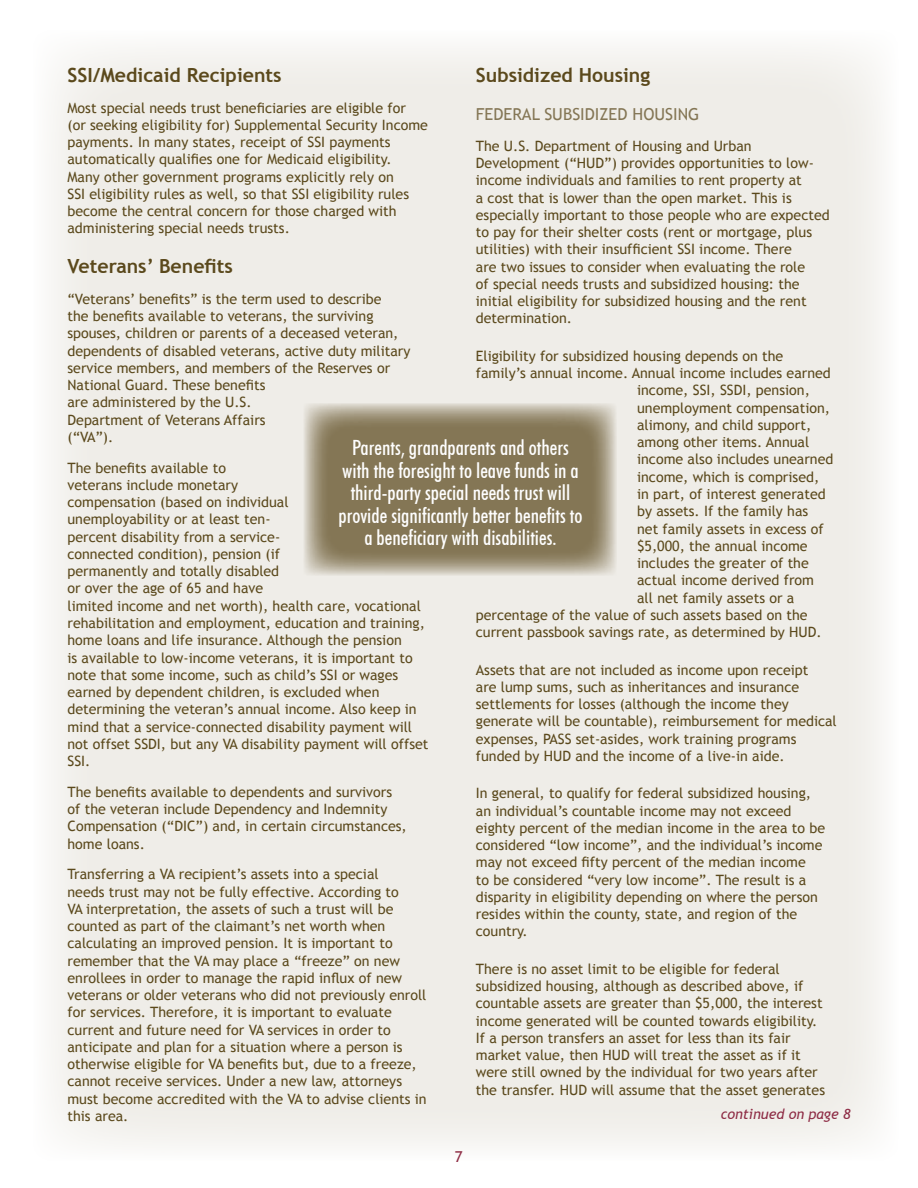
<style>
.page{position:relative;width:918px;height:1188px;background:#fff}
.page>*{position:absolute;margin:0;border:0;box-sizing:border-box;transform-origin:0 0}
.t1{font:500 condensed 21px/22.5px "Futura BT";color:#fff;text-align:center}
.t2{font:700 19.5px "Trebuchet MS";color:#5b491c}
.t3{font:16.5px "Trebuchet MS";color:#847655}
.t4{font:15px "Trebuchet MS";color:#8e2c45}
.t5{font:14.25px/17.2px "Trebuchet MS";color:#5b491c}
.t6{font:italic 14.25px "Trebuchet MS";color:#8e2c45}
</style>
<div class="page">
<div style="left:33px;top:30px;width:865px;height:1131px;background:#efede8;border-radius:18px"></div>
<svg style="left:304px;top:403px;width:313px;height:172px;fill:#847655"></svg>
<h2 class="t2" style="left:68px;top:63px;width:216px">SSI/Medicaid Recipients</h2>
<p class="t5" style="left:68px;top:99px;width:362px">Most special needs trust beneficiaries are eligible for (or seeking eligibility for) Supplemental Security Income payments. In many states, receipt of SSI payments automatically qualifies one for Medicaid eligibility.<br>Many other government programs explicitly rely on<br>SSI eligibility rules as well, so that SSI eligibility rules become the central concern for those charged with administering special needs trusts.</p>
<h2 class="t2" style="left:68px;top:254px;width:167px">Veterans’ Benefits</h2>
<p class="t5" style="left:68px;top:290px;width:345px">“Veterans’ benefits” is the term used to describe<br>the benefits available to veterans, the surviving spouses, children or parents of a deceased veteran, dependents of disabled veterans, active duty military service members, and members of the Reserves or National Guard. These benefits<br>are administered by the U.S.<br>Department of Veterans Affairs<br>(“VA”).</p>
<p class="t5" style="left:68px;top:459px;width:363px">The benefits available to<br>veterans include monetary<br>compensation (based on individual<br>unemployability or at least ten-<br>percent disability from a service-<br>connected condition), pension (if<br>permanently and totally disabled<br>or over the age of 65 and have<br>limited income and net worth), health care, vocational rehabilitation and employment, education and training, home loans and life insurance. Although the pension<br>is available to low-income veterans, it is important to note that some income, such as child’s SSI or wages earned by dependent children, is excluded when determining the veteran’s annual income. Also keep in mind that a service-connected disability payment will not offset SSDI, but any VA disability payment will offset SSI.</p>
<p class="t5" style="left:68px;top:783px;width:341px">The benefits available to dependents and survivors of the veteran include Dependency and Indemnity Compensation (“DIC”) and, in certain circumstances, home loans.</p>
<p class="t5" style="left:68px;top:866px;width:361px">Transferring a VA recipient’s assets into a special<br>needs trust may not be fully effective. According to<br>VA interpretation, the assets of such a trust will be counted as part of the claimant’s net worth when calculating an improved pension. It is important to remember that the VA may place a “freeze” on new enrollees in order to manage the rapid influx of new veterans or older veterans who did not previously enroll for services. Therefore, it is important to evaluate current and future need for VA services in order to anticipate and plan for a situation where a person is otherwise eligible for VA benefits but, due to a freeze, cannot receive services. Under a new law, attorneys must become accredited with the VA to advise clients in this area.</p>
<h2 class="t2" style="left:476px;top:63px;width:176px">Subsidized Housing</h2>
<p class="t3" style="left:476px;top:105px;width:225px">FEDERAL SUBSIDIZED HOUSING</p>
<p class="t5" style="left:476px;top:137px;width:355px">The U.S. Department of Housing and Urban Development (“HUD”) provides opportunities to low&shy;income individuals and families to rent property at<br>a cost that is lower than the open market. This is especially important to those people who are expected to pay for their shelter costs (rent or mortgage, plus utilities) with their insufficient SSI income. There<br>are two issues to consider when evaluating the role<br>of special needs trusts and subsidized housing: the initial eligibility for subsidized housing and the rent determination.</p>
<p class="t5" style="left:476px;top:347px;width:309px">Eligibility for subsidized housing depends on the</p>
<p class="t5" style="left:476px;top:365px;width:356px">family’s annual income. Annual income includes earned</p>
<p class="t5" style="left:637px;top:382px;width:174px">income, SSI, SSDI, pension,</p>
<p class="t5" style="left:637px;top:399px;width:194px">unemployment compensation,</p>
<p class="t5" style="left:637px;top:417px;width:176px">alimony, and child support,</p>
<p class="t5" style="left:637px;top:434px;width:174px">among other items. Annual</p>
<p class="t5" style="left:637px;top:451px;width:198px">income also includes unearned</p>
<p class="t5" style="left:637px;top:468px;width:184px">income, which is comprised,</p>
<p class="t5" style="left:637px;top:486px;width:190px">in part, of interest generated</p>
<p class="t5" style="left:637px;top:503px;width:173px">by assets. If the family has</p>
<p class="t5" style="left:637px;top:520px;width:188px">net family assets in excess of</p>
<p class="t5" style="left:637px;top:537px;width:172px">$5,000, the annual income</p>
<p class="t5" style="left:637px;top:555px;width:173px">includes the greater of the</p>
<p class="t5" style="left:637px;top:572px;width:178px">actual income derived from</p>
<p class="t5" style="left:637px;top:589px;width:159px">all net family assets or a</p>
<p class="t5" style="left:476px;top:606px;width:333px">percentage of the value of such assets based on the</p>
<p class="t5" style="left:476px;top:624px;width:347px">current passbook savings rate, as determined by HUD.</p>
<p class="t5" style="left:476px;top:661px;width:362px">Assets that are not included as income upon receipt<br>are lump sums, such as inheritances and insurance settlements for losses (although the income they generate will be countable), reimbursement for medical expenses, PASS set-asides, work training programs funded by HUD and the income of a live-in aide.</p>
<p class="t5" style="left:476px;top:785px;width:351px">In general, to qualify for federal subsidized housing, an individual’s countable income may not exceed eighty percent of the median income in the area to be considered “low income”, and the individual’s income may not exceed fifty percent of the median income<br>to be considered “very low income”. The result is a disparity in eligibility depending on where the person resides within the county, state, and region of the country.</p>
<p class="t5" style="left:476px;top:960px;width:351px">There is no asset limit to be eligible for federal subsidized housing, although as described above, if countable assets are greater than $5,000, the interest income generated will be counted towards eligibility.<br>If a person transfers an asset for less than its fair market value, then HUD will treat the asset as if it were still owned by the individual for two years after the transfer. HUD will assume that the asset generates</p>
<p class="t6" style="left:721px;top:1106px;width:131px">continued on page 8</p>
<h1 class="t1" style="left:338px;top:436px;width:246px">Parents, grandparents and others with the foresight to leave funds in a third-party special needs trust will provide significantly better benefits to a beneficiary with disabilities.</h1>
<p class="t4" style="left:455px;top:1148px;width:9px">7</p>
</div>
